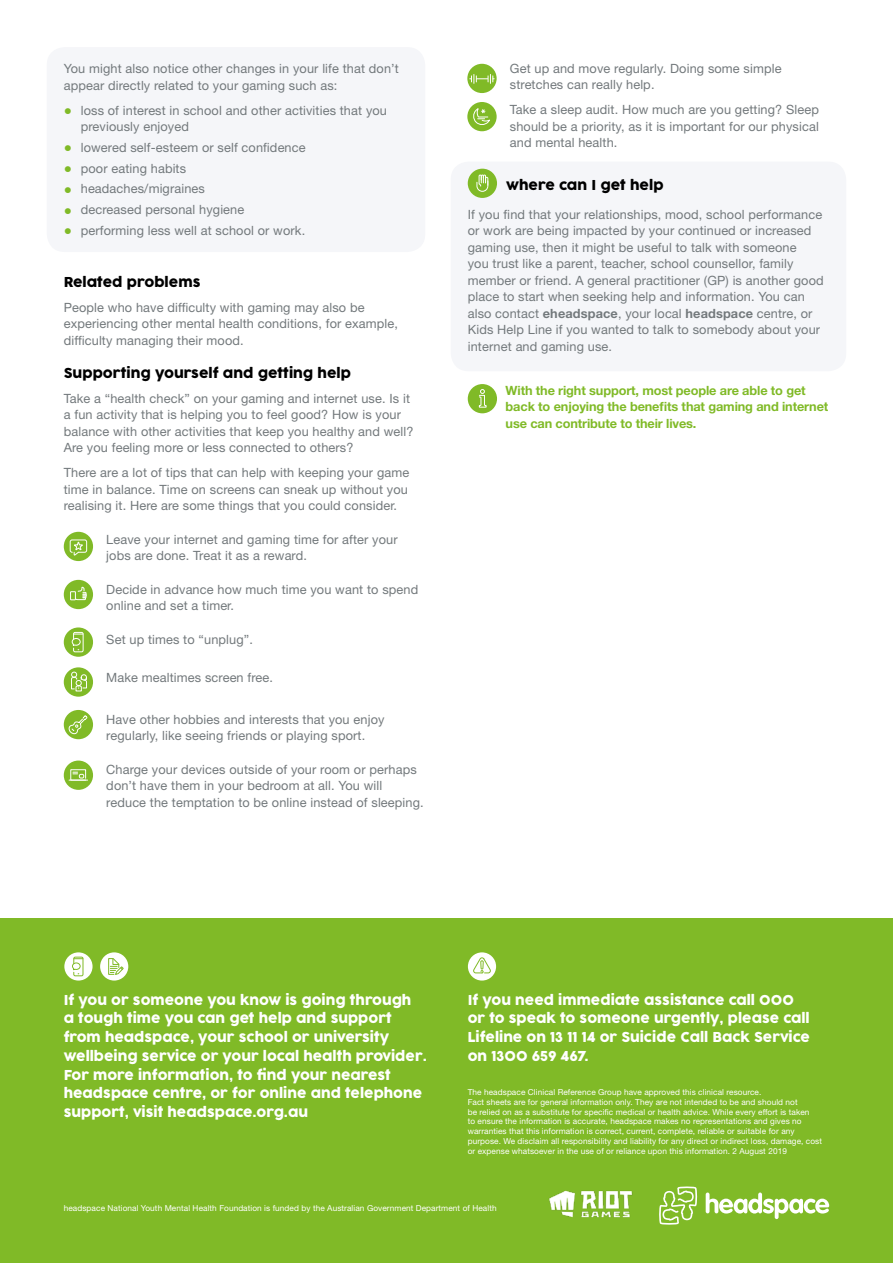
<style>
.page{position:relative;width:893px;height:1263px;background:#fff}
.page>*{position:absolute;margin:0;border:0;box-sizing:border-box;transform-origin:0 0}
.t1{font:13.5px/18.8px "Cocogoose Pro";color:#fff}
.t2{font:13.5px "Cocogoose Pro";color:#000}
.t3{font:12.75px/16.5px "Helvetica Neue LT Std";letter-spacing:.01em;color:#73797c}
.t4{font:700 12.75px/16.5px "Helvetica Neue LT Std";letter-spacing:-.01em;color:#80ba27}
.t5{font:8.25px/9.9px "Helvetica Neue LT Std";letter-spacing:.01em;color:#fff}
.s1{font-size:16.5px;color:#80ba27}
.s2{font-weight:700}
</style>
<div class="page">
<div style="left:0;top:918px;width:893px;height:345px;background:#80ba27"></div>
<svg style="left:64px;top:952px;width:29px;height:28px"></svg>
<div style="left:73px;top:957px;width:10px;height:19px;border:1px solid #80ba27"></div>
<svg style="left:72px;top:958px;width:11px;height:16px"></svg>
<div style="left:100px;top:952px;width:28px;height:28px;background:#fff;border-radius:50%"></div>
<svg style="left:108px;top:958px;width:16px;height:17px"></svg>
<div style="left:468px;top:952px;width:28px;height:28px;background:#fff;border-radius:50%"></div>
<svg style="left:473px;top:956px;width:19px;height:17px"></svg>
<svg style="left:659px;top:1186px;width:38px;height:39px"></svg>
<svg style="left:706px;top:1192px;width:123px;height:27px"></svg>
<img style="left:549px;top:1190px;width:84px;height:28px">
<div style="left:47px;top:47px;width:378px;height:205px;background:#f5f6f9;border-radius:18px"></div>
<div style="left:467px;top:102px;width:30px;height:29px;background:#80ba27;border-radius:50%"></div>
<svg style="left:473px;top:108px;width:17px;height:17px"></svg>
<svg style="left:64px;top:532px;width:29px;height:29px"></svg>
<svg style="left:73px;top:542px;width:10px;height:13px"></svg>
<div style="left:70px;top:540px;width:17px;height:13px;border:1px solid #fff;border-radius:2px"></div>
<div style="left:64px;top:580px;width:29px;height:29px;background:#80ba27;border-radius:50%"></div>
<svg style="left:76px;top:586px;width:11px;height:14px"></svg>
<div style="left:70px;top:591px;width:6px;height:9px;border:1px solid #fff"></div>
<svg style="left:64px;top:627px;width:29px;height:30px"></svg>
<div style="left:73px;top:632px;width:10px;height:20px;border:1px solid #fff;border-radius:2px"></div>
<svg style="left:71px;top:634px;width:12px;height:16px"></svg>
<div style="left:64px;top:667px;width:29px;height:30px;background:#80ba27;border-radius:50%"></div>
<svg style="left:71px;top:672px;width:16px;height:20px"></svg>
<div style="left:64px;top:710px;width:29px;height:29px;background:#80ba27;border-radius:50%"></div>
<svg style="left:69px;top:710px;width:19px;height:24px"></svg>
<div style="left:64px;top:760px;width:29px;height:30px;background:#80ba27;border-radius:50%"></div>
<svg style="left:69px;top:769px;width:19px;height:12px"></svg>
<div style="left:467px;top:64px;width:30px;height:29px;background:#80ba27;border-radius:50%"></div>
<svg style="left:470px;top:74px;width:24px;height:9px"></svg>
<div style="left:451px;top:162px;width:395px;height:209px;background:#f5f6f9;border-radius:18px"></div>
<div style="left:468px;top:169px;width:29px;height:29px;background:#80ba27;border-radius:50%"></div>
<svg style="left:476px;top:174px;width:13px;height:18px"></svg>
<div style="left:468px;top:384px;width:29px;height:29px;background:#80ba27;border-radius:50%"></div>
<svg style="left:479px;top:389px;width:8px;height:19px"></svg>
<p class="t3" style="left:64px;top:60px;width:336px">You might also notice other changes in your life that don’t appear directly related to your gaming such as:</p>
<p class="t3" style="left:81px;top:102px;width:308px;text-indent:-17px"><span class="s1">•</span> loss of interest in school and other activities that you previously enjoyed</p>
<p class="t3" style="left:64px;top:139px;width:243px"><span class="s1">•</span> lowered self-esteem or self confidence</p>
<p class="t3" style="left:64px;top:160px;width:124px"><span class="s1">•</span> poor eating habits</p>
<p class="t3" style="left:64px;top:181px;width:143px"><span class="s1">•</span> headaches/migraines</p>
<p class="t3" style="left:64px;top:201px;width:182px"><span class="s1">•</span> decreased personal hygiene</p>
<p class="t3" style="left:64px;top:222px;width:243px"><span class="s1">•</span> performing less well at school or work.</p>
<p class="t2" style="left:64px;top:273px;width:138px">Related problems</p>
<p class="t3" style="left:64px;top:299px;width:336px">People who have difficulty with gaming may also be experiencing other mental health conditions, for example, difficulty managing their mood.</p>
<p class="t2" style="left:64px;top:364px;width:289px">Supporting yourself and getting help</p>
<p class="t3" style="left:64px;top:390px;width:351px">Take a “health check” on your gaming and internet use. Is it a fun activity that is helping you to feel good? How is your balance with other activities that keep you healthy and well?<br>Are you feeling more or less connected to others?</p>
<p class="t3" style="left:64px;top:464px;width:347px;text-align:justify">There are a lot of tips that can help with keeping your game time in balance. Time on screens can sneak up without you realising it. Here are some things that you could consider.</p>
<p class="t3" style="left:106px;top:531px;width:293px">Leave your internet and gaming time for after your jobs are done. Treat it as a reward.</p>
<p class="t3" style="left:106px;top:581px;width:313px">Decide in advance how much time you want to spend online and set a timer.</p>
<p class="t3" style="left:106px;top:631px;width:148px">Set up times to “unplug”.</p>
<p class="t3" style="left:106px;top:669px;width:168px">Make mealtimes screen free.</p>
<p class="t3" style="left:106px;top:711px;width:280px">Have other hobbies and interests that you enjoy regularly, like seeing friends or playing sport.</p>
<p class="t3" style="left:106px;top:761px;width:319px">Charge your devices outside of your room or perhaps don’t have them in your bedroom at all. You will reduce the temptation to be online instead of sleeping.</p>
<p class="t3" style="left:510px;top:60px;width:273px">Get up and move regularly. Doing some simple stretches can really help.</p>
<p class="t3" style="left:510px;top:101px;width:311px;text-align:justify">Take a sleep audit. How much are you getting? Sleep should be a priority, as it is important for our physical and mental health.</p>
<p class="t2" style="left:506px;top:176px;width:159px">where can I get help</p>
<p class="t3" style="left:468px;top:206px;width:357px">If you find that your relationships, mood, school performance or work are being impacted by your continued or increased gaming use, then it might be useful to talk with someone<br>you trust like a parent, teacher, school counsellor, family member or friend. A general practitioner (GP) is another good place to start when seeking help and information. You can also contact <span class="s2">eheadspace</span>, your local <span class="s2">headspace</span> centre, or Kids Help Line if you wanted to talk to somebody about your internet and gaming use.</p>
<p class="t4" style="left:506px;top:381px;width:324px">With the right support, most people are able to get back to enjoying the benefits that gaming and internet use can contribute to their lives.</p>
<p class="t1" style="left:64px;top:991px;width:365px">If you or someone you know is going through<br>a tough time you can get help and support from headspace, your school or university wellbeing service or your local health provider.<br>For more information, to find your nearest headspace centre, or for online and telephone support, visit headspace.org.au</p>
<p class="t1" style="left:468px;top:991px;width:344px">If you need immediate assistance call 000 or to speak to someone urgently, please call Lifeline on 13 11 14 or Suicide Call Back Service on 1300 659 467.</p>
<p class="t5" style="left:468px;top:1087px;width:356px">The headspace Clinical Reference Group have approved this clinical resource.<br>Fact sheets are for general information only. They are not intended to be and should not<br>be relied on as a substitute for specific medical or health advice. While every effort is taken<br>to ensure the information is accurate, headspace makes no representations and gives no warranties that this information is correct, current, complete, reliable or suitable for any purpose. We disclaim all responsibility and liability for any direct or indirect loss, damage, cost or expense whatsoever in the use of or reliance upon this information. 2 August 2019</p>
<p class="t5" style="left:64px;top:1203px;width:434px">headspace National Youth Mental Health Foundation is funded by the Australian Government Department of Health</p>
</div>
